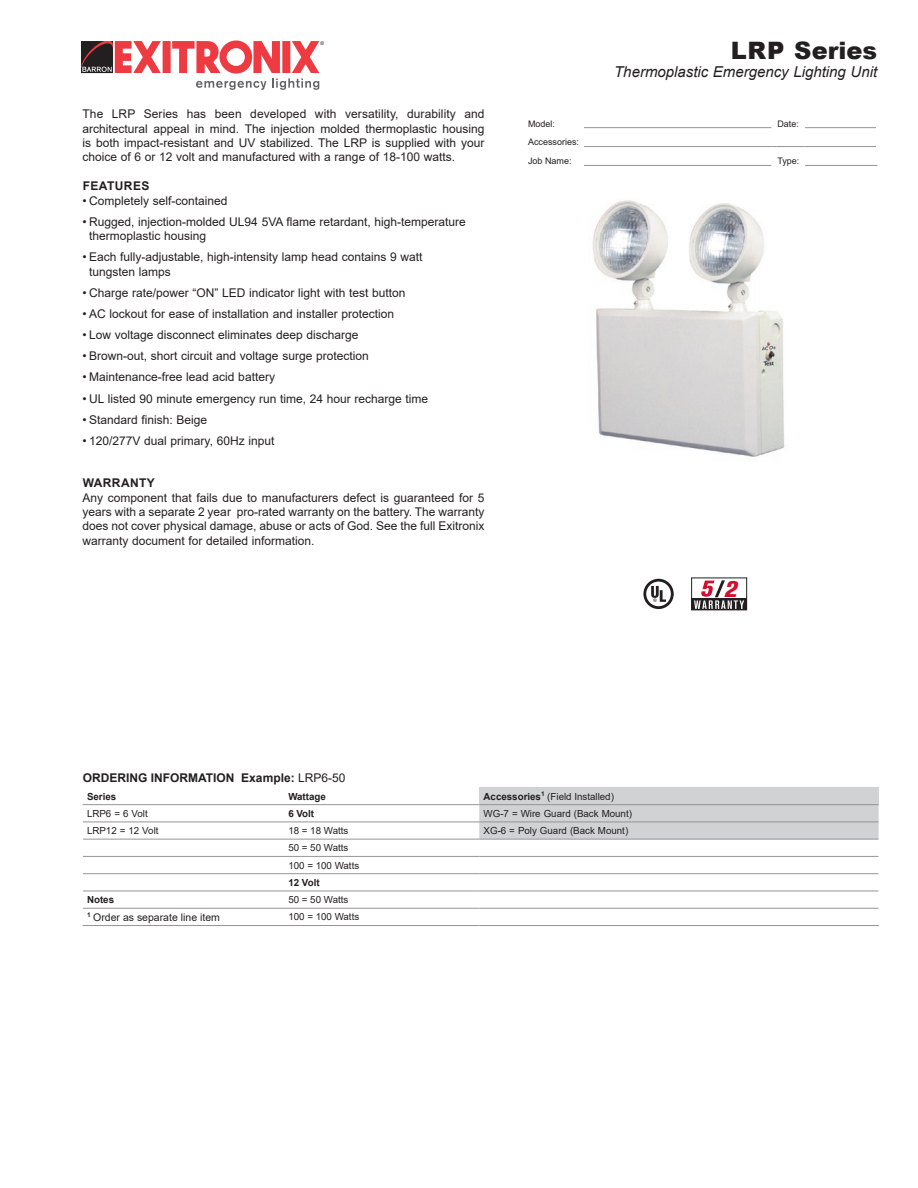
<style>
.page{position:relative;width:918px;height:1188px;background:#fff}
.page>*{position:absolute;margin:0;border:0;box-sizing:border-box;transform-origin:0 0}
.t1{font:900 24px "Arial";color:#231f20}
.t2{font:italic 800 condensed 22.35px "Akzidenz Grotesk BE";color:#d30d2b;scale:1.11 1}
.t3{font:italic 15px "Arial";color:#231f20}
.t4{font:12px/14.4px "Arial";color:#231f20;text-align:justify}
.t5{font:700 12px "Arial";color:#231f20}
.t6{font:700 12px "Arial";letter-spacing:.035em;color:#231f20}
.t7{font:10.5px "Arial";color:#231f20}
.t8{font:9.75px/17.2px "Arial";color:#231f20}
.t9{font:700 9.75px "Arial";color:#231f20}
.t10{font:9px/18.9px "Arial";color:#231f20}
.s1{font-weight:400}
.s2{font-weight:700}
</style>
<div class="page">
<svg style="left:772px;top:146px;width:32px;height:1px"></svg>
<hr style="left:584px;top:127px;width:187px;height:1px;background:#939598">
<hr style="left:805px;top:127px;width:71px;height:1px;background:#939598">
<hr style="left:584px;top:146px;width:188px;height:1px;background:#939598">
<hr style="left:584px;top:165px;width:187px;height:1px;background:#939598">
<hr style="left:804px;top:146px;width:72px;height:1px;background:#939598">
<hr style="left:805px;top:165px;width:72px;height:1px;background:#939598">
<svg style="left:81px;top:41px;width:243px;height:49px"></svg>
<svg style="left:643px;top:579px;width:31px;height:30px"></svg>
<div style="left:692px;top:599px;width:55px;height:11px;background:#231f20"></div>
<div style="left:691px;top:578px;width:56px;height:32px;border:1px solid #231f20"></div>
<svg style="left:694px;top:580px;width:50px;height:29px"></svg>
<img style="left:592px;top:200px;width:193px;height:257px">
<div style="left:479px;top:787px;width:400px;height:18px;background:#d1d2d4"></div>
<svg style="left:479px;top:805px;width:400px;height:34px"></svg>
<hr style="left:82px;top:804px;width:202px;height:1px;background:#939598">
<hr style="left:284px;top:804px;width:195px;height:1px;background:#939598">
<hr style="left:479px;top:804px;width:399px;height:1px;background:#939598">
<hr style="left:83px;top:822px;width:201px;height:1px;background:#939598">
<hr style="left:284px;top:822px;width:195px;height:1px;background:#939598">
<hr style="left:479px;top:822px;width:399px;height:1px;background:#939598">
<hr style="left:83px;top:839px;width:201px;height:1px;background:#939598">
<hr style="left:284px;top:839px;width:195px;height:1px;background:#939598">
<hr style="left:479px;top:839px;width:399px;height:1px;background:#939598">
<hr style="left:83px;top:856px;width:201px;height:1px;background:#939598">
<hr style="left:284px;top:856px;width:195px;height:1px;background:#939598">
<hr style="left:479px;top:856px;width:399px;height:1px;background:#939598">
<hr style="left:83px;top:873px;width:201px;height:1px;background:#939598">
<hr style="left:284px;top:873px;width:195px;height:1px;background:#939598">
<hr style="left:479px;top:873px;width:399px;height:1px;background:#939598">
<hr style="left:83px;top:891px;width:201px;height:1px;background:#939598">
<hr style="left:284px;top:891px;width:195px;height:1px;background:#939598">
<hr style="left:479px;top:891px;width:399px;height:1px;background:#939598">
<hr style="left:83px;top:908px;width:201px;height:1px;background:#939598">
<hr style="left:284px;top:908px;width:195px;height:1px;background:#939598">
<hr style="left:479px;top:908px;width:399px;height:1px;background:#939598">
<hr style="left:82px;top:925px;width:202px;height:1px;background:#939598">
<hr style="left:284px;top:925px;width:195px;height:1px;background:#939598">
<hr style="left:479px;top:925px;width:400px;height:1px;background:#939598">
<p class="t4" style="left:82px;top:107px;width:404px">The LRP Series has been developed with versatility, durability and architectural appeal in mind. The injection molded thermoplastic housing is both impact-resistant and UV stabilized. The LRP is supplied with your choice of 6 or 12 volt and manufactured with a range of 18-100 watts.</p>
<p class="t6" style="left:83px;top:178px;width:68px">FEATURES</p>
<p class="t4" style="left:82px;top:193px;width:147px">• Completely self-contained</p>
<p class="t4" style="left:89px;top:214px;width:378px;text-indent:-7px">• Rugged, injection-molded UL94 5VA flame retardant, high-temperature thermoplastic housing</p>
<p class="t4" style="left:89px;top:250px;width:335px;text-indent:-7px">• Each fully-adjustable, high-intensity lamp head contains 9 watt tungsten lamps</p>
<p class="t4" style="left:82px;top:285px;width:324px">• Charge rate/power “ON” LED indicator light with test button</p>
<p class="t4" style="left:82px;top:307px;width:313px">• AC lockout for ease of installation and installer protection</p>
<p class="t4" style="left:82px;top:328px;width:277px">• Low voltage disconnect eliminates deep discharge</p>
<p class="t4" style="left:82px;top:349px;width:288px">• Brown-out, short circuit and voltage surge protection</p>
<p class="t4" style="left:82px;top:370px;width:194px">• Maintenance-free lead acid battery</p>
<p class="t4" style="left:82px;top:391px;width:347px">• UL listed 90 minute emergency run time, 24 hour recharge time</p>
<p class="t4" style="left:82px;top:412px;width:126px">• Standard finish: Beige</p>
<p class="t4" style="left:82px;top:433px;width:193px">• 120/277V dual primary, 60Hz input</p>
<p class="t6" style="left:83px;top:475px;width:74px">WARRANTY</p>
<p class="t4" style="left:82px;top:490px;width:403px">Any component that fails due to manufacturers defect is guaranteed for 5 years with a separate 2 year pro-rated warranty on the battery. The warranty does not cover physical damage, abuse or acts of God. See the full Exitronix warranty document for detailed information.</p>
<h1 class="t1" style="left:731px;top:33px;width:148px">LRP Series</h1>
<p class="t3" style="left:614px;top:62px;width:265px">Thermoplastic Emergency Lighting Unit</p>
<p class="t10" style="left:528px;top:114px;width:29px">Model:</p>
<p class="t10" style="left:777px;top:114px;width:23px">Date:</p>
<p class="t10" style="left:528px;top:133px;width:53px">Accessories:<br>Job Name:</p>
<p class="t10" style="left:777px;top:152px;width:24px">Type:</p>
<h2 class="t2" style="left:724px;top:577px;width:13px">2</h2>
<p class="t5" style="left:83px;top:769px;width:264px">ORDERING INFORMATION Example: <span class="s1">LRP6-50</span></p>
<p class="t9" style="left:87px;top:789px;width:31px">Series</p>
<p class="t9" style="left:288px;top:789px;width:39px">Wattage</p>
<p class="t8" style="left:484px;top:787px;width:132px"><span class="s2">Accessories</span><sup>1</sup> (Field Installed)</p>
<p class="t8" style="left:87px;top:805px;width:62px">LRP6 = 6 Volt</p>
<p class="t9" style="left:288px;top:807px;width:27px">6 Volt</p>
<p class="t8" style="left:484px;top:805px;width:150px">WG-7 = Wire Guard (Back Mount)</p>
<p class="t8" style="left:87px;top:822px;width:73px">LRP12 = 12 Volt</p>
<p class="t8" style="left:288px;top:822px;width:62px">18 = 18 Watts</p>
<p class="t8" style="left:484px;top:822px;width:146px">XG-6 = Poly Guard (Back Mount)</p>
<p class="t8" style="left:288px;top:839px;width:72px">50 = 50 Watts<br>100 = 100 Watts</p>
<p class="t9" style="left:288px;top:876px;width:33px">12 Volt</p>
<p class="t9" style="left:87px;top:893px;width:29px">Notes</p>
<p class="t8" style="left:288px;top:891px;width:62px">50 = 50 Watts</p>
<p class="t7" style="left:87px;top:910px;width:134px"><sup>1</sup> Order as separate line item</p>
<p class="t8" style="left:288px;top:908px;width:72px">100 = 100 Watts</p>
</div>
